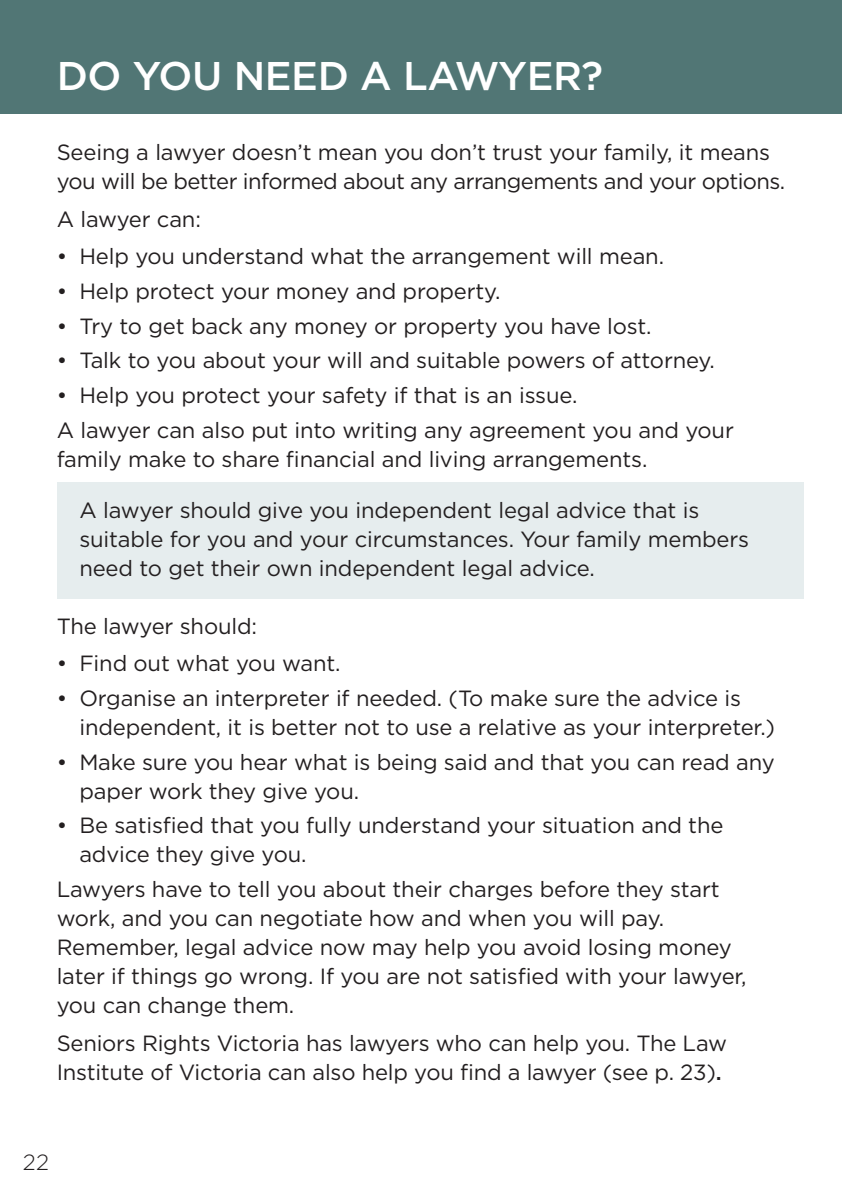
<style>
.page{position:relative;width:842px;height:1191px;background:#fff}
.page>*{position:absolute;margin:0;border:0;box-sizing:border-box;transform-origin:0 0}
.t1{font:500 40px "Gotham";letter-spacing:-.01em;color:#fff}
.body{font:22px/29px "Gotham";letter-spacing:-.005em;color:#231f20}
.body_indent{font:22px/29px "Gotham";letter-spacing:-.005em;color:#231f20}
.body-2{font:22px/29px "Gotham";letter-spacing:-.025em;color:#231f20}
.body-3{font:300 22px "Gotham";color:#231f20}
.s1{font-weight:500}
</style>
<div class="page">
<div style="left:0;top:0;width:842px;height:113px;background:#517675"></div>
<div style="left:57px;top:482px;width:746px;height:116px;background:#e6edee"></div>
<p class="t1" style="left:57px;top:53px;width:548px">DO YOU NEED A LAWYER?</p>
<p class="body-2" style="left:57px;top:137px;width:730px">Seeing a lawyer doesn’t mean you don’t trust your family, it means you will be better informed about any arrangements and your options.</p>
<p class="body" style="left:57px;top:204px;width:146px">A lawyer can:</p>
<p class="body_indent" style="left:57px;top:241px;width:609px">• Help you understand what the arrangement will mean.</p>
<p class="body_indent" style="left:57px;top:276px;width:445px">• Help protect your money and property.</p>
<p class="body_indent" style="left:57px;top:311px;width:596px">• Try to get back any money or property you have lost.</p>
<p class="body_indent" style="left:57px;top:345px;width:660px">• Talk to you about your will and suitable powers of attorney.</p>
<p class="body_indent" style="left:57px;top:380px;width:522px">• Help you protect your safety if that is an issue.</p>
<p class="body" style="left:57px;top:415px;width:679px">A lawyer can also put into writing any agreement you and your family make to share financial and living arrangements.</p>
<p class="body" style="left:79px;top:495px;width:671px">A lawyer should give you independent legal advice that is suitable for you and your circumstances. Your family members need to get their own independent legal advice.</p>
<p class="body" style="left:57px;top:611px;width:202px">The lawyer should:</p>
<p class="body_indent" style="left:57px;top:648px;width:285px">• Find out what you want.</p>
<p class="body_indent" style="left:79px;top:683px;width:697px;text-indent:-23px">• Organise an interpreter if needed. (To make sure the advice is independent, it is better not to use a relative as your interpreter.)</p>
<p class="body_indent" style="left:79px;top:747px;width:697px;text-indent:-23px">• Make sure you hear what is being said and that you can read any paper work they give you.</p>
<p class="body_indent" style="left:79px;top:810px;width:646px;text-indent:-23px">• Be satisfied that you fully understand your situation and the advice they give you.</p>
<p class="body" style="left:57px;top:874px;width:691px">Lawyers have to tell you about their charges before they start work, and you can negotiate how and when you will pay.<br>Remember, legal advice now may help you avoid losing money later if things go wrong. If you are not satisfied with your lawyer, you can change them.</p>
<p class="body" style="left:57px;top:1028px;width:672px">Seniors Rights Victoria has lawyers who can help you. The Law<br>Institute of Victoria can also help you find a lawyer (see p. 23)<span class="s1">.</span></p>
<p class="body-3" style="left:23px;top:1150px;width:28px">22</p>
</div>
